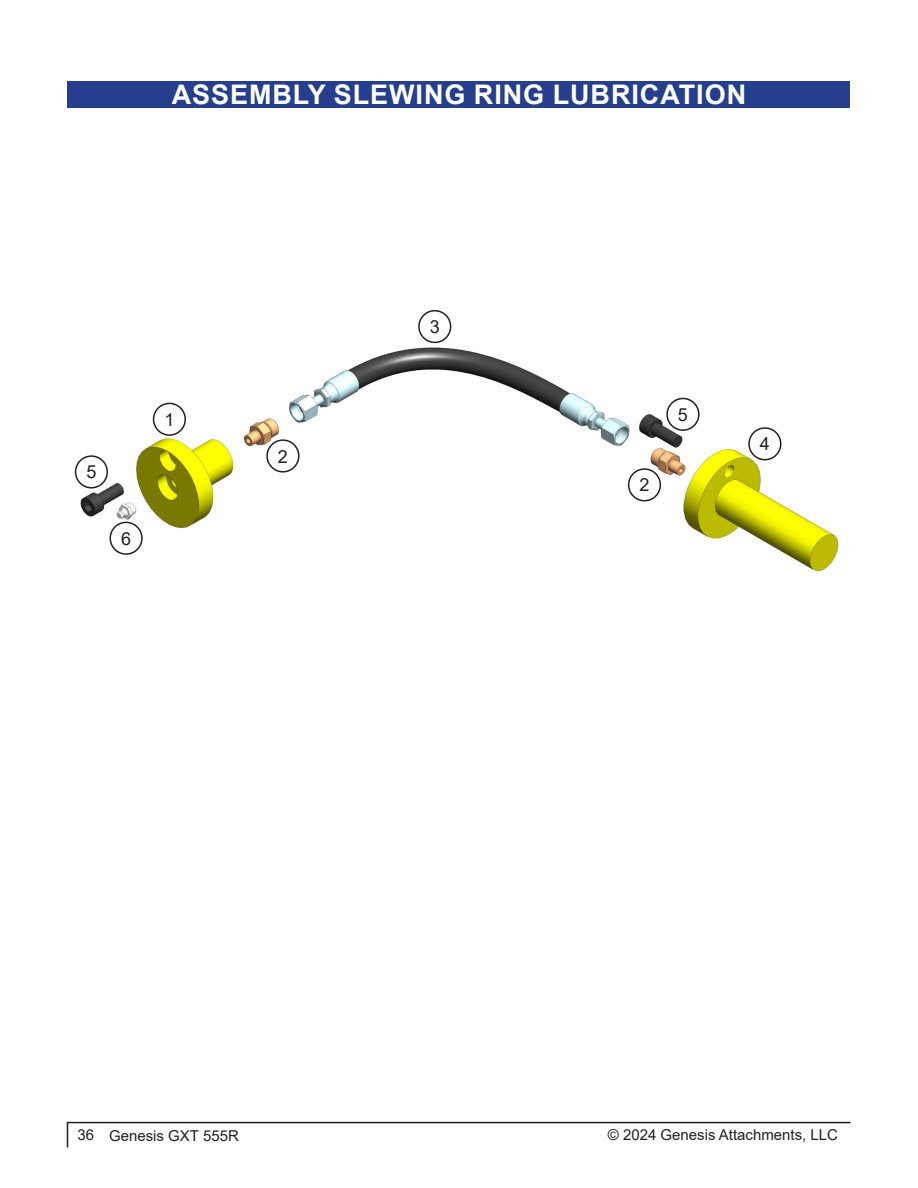
<style>
.page{position:relative;width:918px;height:1188px;background:#fff}
.page>*{position:absolute;margin:0;border:0;box-sizing:border-box;transform-origin:0 0}
.Section_Headings_Rev{font:700 27px "Arial";letter-spacing:.035em;color:#fff}
.t1{font:18px "Arial";color:#231f20}
.t2{font:15px "Arial";color:#231f20}
</style>
<div class="page">
<svg style="left:67px;top:1123px;width:1px;height:25px"></svg>
<hr style="left:67px;top:1122px;width:783px;height:1px;background:#231f20">
<div style="left:68px;top:81px;width:782px;height:27px;background:#253f8e"></div>
<img style="left:74px;top:328px;width:765px;height:244px">
<div style="left:418px;top:310px;width:33px;height:33px;border:2px solid #231f20;border-radius:50%"></div>
<div style="left:266px;top:439px;width:34px;height:34px;border:2px solid #231f20;border-radius:50%"></div>
<div style="left:153px;top:403px;width:33px;height:33px;border:2px solid #231f20;border-radius:50%"></div>
<div style="left:748px;top:427px;width:34px;height:33px;border:2px solid #231f20;border-radius:50%"></div>
<div style="left:75px;top:455px;width:33px;height:34px;border:2px solid #231f20;border-radius:50%"></div>
<div style="left:109px;top:522px;width:34px;height:33px;border:2px solid #231f20;border-radius:50%"></div>
<div style="left:666px;top:398px;width:34px;height:33px;border:2px solid #231f20;border-radius:50%"></div>
<div style="left:628px;top:468px;width:33px;height:33px;border:2px solid #231f20;border-radius:50%"></div>
<p class="Section_Headings_Rev" style="left:172px;top:76px;width:576px">ASSEMBLY SLEWING RING LUBRICATION</p>
<p class="t1" style="left:86px;top:460px;width:12px">5</p>
<p class="t1" style="left:121px;top:526px;width:12px">6</p>
<p class="t1" style="left:164px;top:407px;width:12px">1</p>
<p class="t1" style="left:278px;top:444px;width:12px">2</p>
<p class="t1" style="left:430px;top:314px;width:12px">3</p>
<p class="t1" style="left:639px;top:473px;width:12px">2</p>
<p class="t1" style="left:678px;top:402px;width:12px">5</p>
<p class="t1" style="left:760px;top:432px;width:12px">4</p>
<p class="t2" style="left:77px;top:1125px;width:163px">36 Genesis GXT 555R</p>
<p class="t2" style="left:608px;top:1125px;width:232px">© 2024 Genesis Attachments, LLC</p>
</div>
